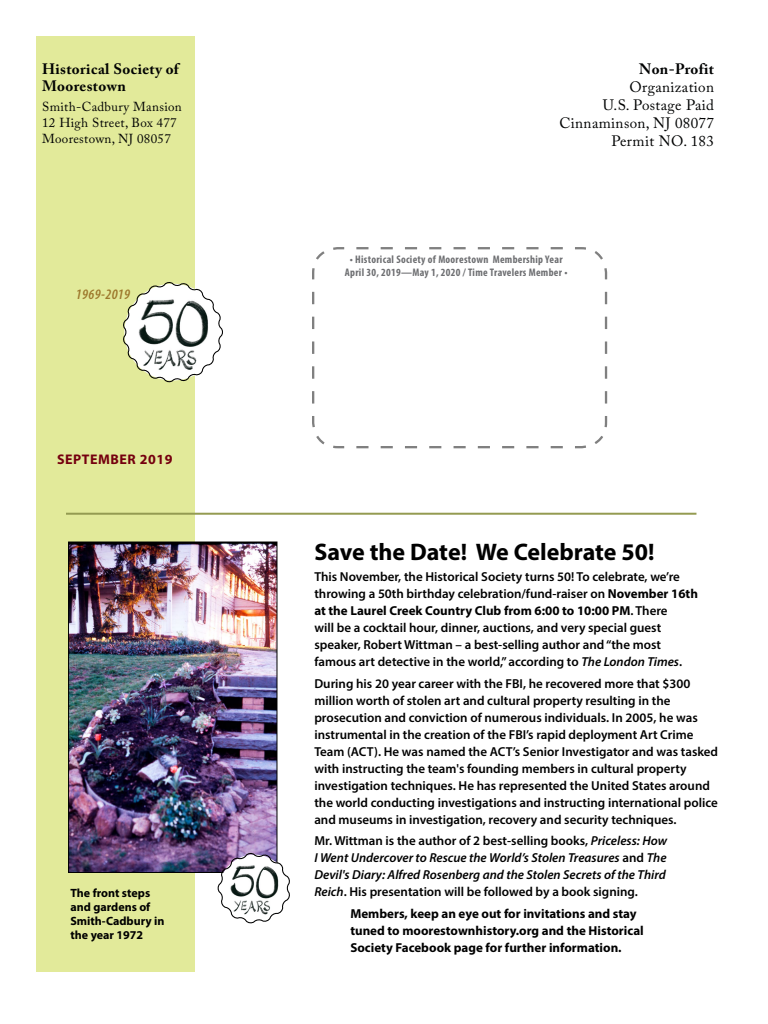
<style>
.page{position:relative;width:768px;height:1024px;background:#fff}
.page>*{position:absolute;margin:0;border:0;box-sizing:border-box;transform-origin:0 0}
.Byline_in_Red__large{font:700 24px "Myriad Pro";letter-spacing:-.005em;color:#000}
.t1{font:15px/18px "Adobe Caslon Pro";letter-spacing:.025em;color:#010202;text-align:right}
.t2{font:700 15px/17px "Adobe Caslon Pro";letter-spacing:.025em;color:#010202}
.t3{font:italic 600 condensed 14.5px "Myriad Pro";letter-spacing:.025em;color:#9d782c}
.t4{font:700 14px "Myriad Pro";letter-spacing:.04em;color:#75000e}
.Byline_in_Red__large-2{font:600 13px/17px "Myriad Pro";color:#000}
.Byline_in_Red__large-3{font:italic 600 13px/17px "Myriad Pro";color:#000;text-align:justify}
.Byline_in_Red__large-4{font:700 13px/17px "Myriad Pro";color:#000}
.t5{font:13px/16px "Adobe Caslon Pro";letter-spacing:.025em;color:#010202}
.t6{font:700 12px/14px "Myriad Pro";color:#000}
.t7{font:700 condensed 11px/13px "Myriad Pro";letter-spacing:.025em;color:#6d6e71;text-align:center}
.s1{font-weight:700}
.s2{font-style:italic}
.s3{font-style:normal}
</style>
<div class="page">
<div style="left:36px;top:36px;width:158px;height:936px;background:#e2ea9a"></div>
<hr style="left:66px;top:513px;width:630px;height:2px;background:#949b51">
<svg style="left:312px;top:247px;width:296px;height:202px"></svg>
<svg style="left:123px;top:282px;width:100px;height:100px"></svg>
<img style="left:70px;top:544px;width:205px;height:327px">
<div style="left:68px;top:542px;width:209px;height:331px;border:1px solid #000"></div>
<svg style="left:218px;top:853px;width:72px;height:71px"></svg>
<p class="t2" style="left:42px;top:60px;width:138px">Historical Society of<br>Moorestown</p>
<p class="t5" style="left:42px;top:99px;width:141px">Smith-Cadbury Mansion<br>12 High Street, Box 477<br>Moorestown, NJ 08057</p>
<p class="t3" style="left:76px;top:285px;width:56px">1969-2019</p>
<p class="t4" style="left:57px;top:450px;width:117px">SEPTEMBER 2019</p>
<p class="t6" style="left:70px;top:886px;width:96px">The front steps and gardens of<br>Smith-Cadbury in the year 1972</p>
<p class="t2" style="left:639px;top:60px;width:76px">Non-Profit</p>
<p class="t1" style="left:559px;top:78px;width:156px">Organization<br>U.S. Postage Paid<br>Cinnaminson, NJ 08077<br>Permit NO. 183</p>
<p class="t7" style="left:345px;top:252px;width:224px">• Historical Society of Moorestown Membership Year<br>April 30, 2019—May 1, 2020 / Time Travelers Member •</p>
<p class="Byline_in_Red__large" style="left:314px;top:536px;width:342px">Save the Date! We Celebrate 50!</p>
<p class="Byline_in_Red__large-2" style="left:314px;top:568px;width:385px">This November, the Historical Society turns 50! To celebrate, we’re throwing a 50th birthday celebration/fund-raiser on <span class="s1">November 16th at the Laurel Creek Country Club from 6:00 to 10:00 PM</span>. There<br>will be a cocktail hour, dinner, auctions, and very special guest speaker, Robert Wittman – a best-selling author and “the most famous art detective in the world,” according to <span class="s2">The London Times</span>.</p>
<p class="Byline_in_Red__large-2" style="left:314px;top:674px;width:405px">During his 20 year career with the FBI, he recovered more that $300 million worth of stolen art and cultural property resulting in the prosecution and conviction of numerous individuals. In 2005, he was instrumental in the creation of the FBI’s rapid deployment Art Crime Team (ACT). He was named the ACT’s Senior Investigator and was tasked with instructing the team's founding members in cultural property investigation techniques. He has represented the United States around the world conducting investigations and instructing international police and museums in investigation, recovery and security techniques.</p>
<p class="Byline_in_Red__large-3" style="left:314px;top:832px;width:354px"><span class="s3">Mr. Wittman is the author of 2 best-selling books,</span> Priceless: How I Went Undercover to Rescue the World’s Stolen Treasures <span class="s3">and</span> The Devil's Diary: Alfred Rosenberg and the Stolen Secrets of the Third Reich<span class="s3">. His presentation will be followed by a book signing.</span></p>
<p class="Byline_in_Red__large-4" style="left:350px;top:904px;width:295px">Members, keep an eye out for invitations and stay tuned to moorestownhistory.org and the Historical<br>Society Facebook page for further information.</p>
</div>
